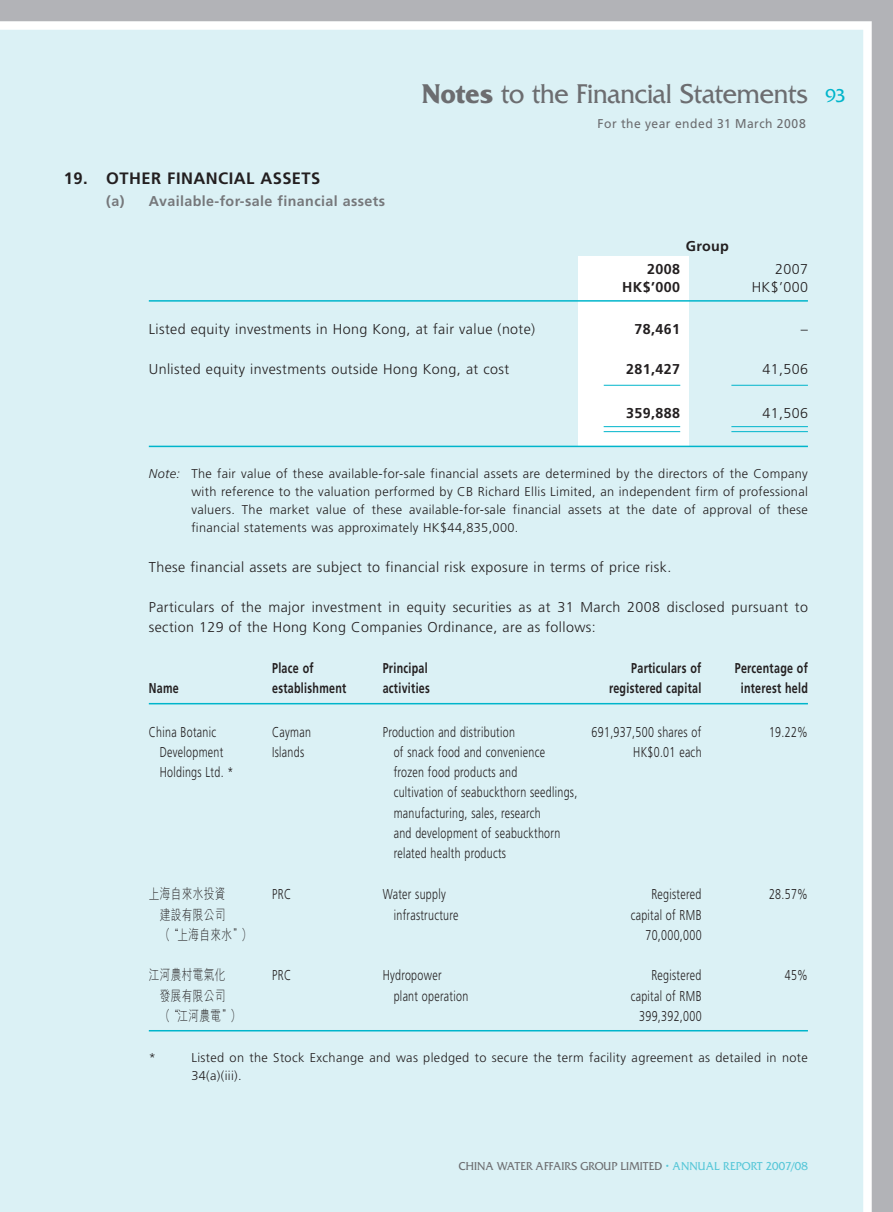
<style>
.page{position:relative;width:893px;height:1212px;background:#fff}
.page>*{position:absolute;margin:0;border:0;box-sizing:border-box;transform-origin:0 0}
.t1{font:28.5px "Friz Quadrata Std";letter-spacing:-.015em;color:#6c6d70;scale:.95 1}
.t2{font:700 16.5px "Frutiger LT Std";letter-spacing:.03em;color:#231f20}
.t3{font:300 14.25px/20.2px "Frutiger LT Std";letter-spacing:.03em;color:#231f20;scale:.75 1}
.t4{font:300 14.25px/20.2px "Frutiger LT Std";letter-spacing:.03em;color:#231f20}
.t5{font:700 14.25px "Frutiger LT Std";letter-spacing:.03em;color:#231f20;scale:.75 1}
.t6{font:14.25px "M Hei HK Light B5 pc H";letter-spacing:.03em;color:#231f20;scale:.75 1}
.t7{font:700 14.25px "Frutiger LT Std";letter-spacing:.03em;color:#76787b}
.t8{font:700 14.25px "Frutiger LT Std";letter-spacing:.03em;color:#231f20}
.t9{font:300 12.75px/18px "Frutiger LT Std";letter-spacing:.03em;color:#231f20;text-align:justify}
.t10{font:12.75px "Frutiger LT Std";letter-spacing:.04em;color:#6c6d70;scale:.95 1}
.t11{font:12px "Friz Quadrata Std";letter-spacing:.01em;color:#6c6d70;scale:.95 1}
.s1{font-weight:700}
.s2{font-size:19.5px;color:#00b5cb}
.s3{font-style:italic}
.s4{color:#58c7d8}
</style>
<div class="page">
<div style="left:1px;top:0;width:892px;height:1212px;background:#dbf1f5"></div>
<svg style="left:0;top:0;width:1px;height:1212px"></svg>
<div style="left:578px;top:257px;width:111px;height:189px;background:#fff"></div>
<hr style="left:149px;top:300px;width:659px;height:2px;background:#00b5cb">
<hr style="left:604px;top:385px;width:76px;height:1px;background:#00b5cb">
<hr style="left:731px;top:385px;width:77px;height:1px;background:#00b5cb">
<hr style="left:604px;top:426px;width:76px;height:1px;background:#00b5cb">
<hr style="left:604px;top:431px;width:76px;height:1px;background:#00b5cb">
<hr style="left:731px;top:426px;width:77px;height:1px;background:#00b5cb">
<hr style="left:731px;top:431px;width:77px;height:1px;background:#00b5cb">
<hr style="left:149px;top:446px;width:659px;height:1px;background:#00b5cb">
<hr style="left:149px;top:703px;width:659px;height:1px;background:#00b5cb">
<hr style="left:149px;top:1030px;width:659px;height:1px;background:#00b5cb">
<h1 class="t1" style="left:422px;top:83px;width:448px"><span class="s1">Notes</span> to the Financial Statements <span class="s2">93</span></h1>
<p class="t2" style="left:64px;top:168px;width:258px">19. OTHER FINANCIAL ASSETS</p>
<p class="t7" style="left:106px;top:193px;width:280px">(a) Available-for-sale financial assets</p>
<p class="t10" style="left:598px;top:115px;width:221px">For the year ended 31 March 2008</p>
<p class="t8" style="left:686px;top:238px;width:45px">Group</p>
<p class="t8" style="left:647px;top:261px;width:34px">2008</p>
<p class="t4" style="left:775px;top:261px;width:34px">2007</p>
<p class="t8" style="left:622px;top:279px;width:59px">HK$’000</p>
<p class="t4" style="left:752px;top:279px;width:58px">HK$’000</p>
<p class="t4" style="left:149px;top:320px;width:388px">Listed equity investments in Hong Kong, at fair value (note)</p>
<p class="t8" style="left:634px;top:320px;width:47px">78,461</p>
<p class="t4" style="left:801px;top:320px;width:9px">–</p>
<p class="t4" style="left:149px;top:361px;width:362px">Unlisted equity investments outside Hong Kong, at cost</p>
<p class="t8" style="left:626px;top:361px;width:55px">281,427</p>
<p class="t4" style="left:762px;top:361px;width:47px">41,506</p>
<p class="t8" style="left:626px;top:404px;width:55px">359,888</p>
<p class="t4" style="left:762px;top:404px;width:47px">41,506</p>
<p class="t9" style="left:191px;top:466px;width:618px;text-indent:-43px"><span class="s3">Note:</span> The fair value of these available-for-sale financial assets are determined by the directors of the Company with reference to the valuation performed by CB Richard Ellis Limited, an independent firm of professional valuers. The market value of these available-for-sale financial assets at the date of approval of these financial statements was approximately HK$44,835,000.</p>
<p class="t4" style="left:149px;top:558px;width:524px">These financial assets are subject to financial risk exposure in terms of price risk.</p>
<p class="t4" style="left:149px;top:598px;width:661px">Particulars of the major investment in equity securities as at 31 March 2008 disclosed pursuant to section 129 of the Hong Kong Companies Ordinance, are as follows:</p>
<p class="t5" style="left:272px;top:659px;width:57px">Place of</p>
<p class="t5" style="left:383px;top:659px;width:62px">Principal</p>
<p class="t5" style="left:631px;top:659px;width:95px">Particulars of</p>
<p class="t5" style="left:735px;top:659px;width:99px">Percentage of</p>
<p class="t5" style="left:149px;top:679px;width:41px">Name</p>
<p class="t5" style="left:272px;top:679px;width:100px">establishment</p>
<p class="t5" style="left:383px;top:679px;width:64px">activities</p>
<p class="t5" style="left:609px;top:679px;width:125px">registered capital</p>
<p class="t5" style="left:741px;top:679px;width:91px">interest held</p>
<p class="t3" style="left:149px;top:723px;width:91px">China Botanic</p>
<p class="t3" style="left:272px;top:723px;width:53px">Cayman</p>
<p class="t3" style="left:383px;top:723px;width:178px">Production and distribution</p>
<p class="t3" style="left:592px;top:723px;width:148px">691,937,500 shares of</p>
<p class="t3" style="left:769px;top:723px;width:53px">19.22%</p>
<p class="t3" style="left:160px;top:743px;width:86px">Development</p>
<p class="t3" style="left:272px;top:743px;width:44px">Islands</p>
<p class="t3" style="left:394px;top:743px;width:203px">of snack food and convenience</p>
<p class="t3" style="left:633px;top:743px;width:93px">HK$0.01 each</p>
<p class="t3" style="left:160px;top:763px;width:100px">Holdings Ltd. *</p>
<p class="t3" style="left:394px;top:763px;width:246px">frozen food products and<br>cultivation of seabuckthorn seedlings, manufacturing, sales, research<br>and development of seabuckthorn related health products</p>
<p class="t6" style="left:149px;top:889px;width:104px">上海自來水投資</p>
<p class="t3" style="left:272px;top:886px;width:27px">PRC</p>
<p class="t3" style="left:383px;top:886px;width:86px">Water supply</p>
<p class="t3" style="left:651px;top:886px;width:68px">Registered</p>
<p class="t3" style="left:769px;top:886px;width:53px">28.57%</p>
<p class="t6" style="left:160px;top:909px;width:89px">建設有限公司</p>
<p class="t3" style="left:394px;top:906px;width:88px">infrastructure</p>
<p class="t3" style="left:631px;top:906px;width:96px">capital of RMB</p>
<p class="t6" style="left:160px;top:929px;width:124px">（“上海自來水”）</p>
<p class="t3" style="left:645px;top:926px;width:76px">70,000,000</p>
<p class="t6" style="left:149px;top:970px;width:104px">江河農村電氣化</p>
<p class="t3" style="left:272px;top:967px;width:27px">PRC</p>
<p class="t3" style="left:383px;top:967px;width:80px">Hydropower</p>
<p class="t3" style="left:651px;top:967px;width:68px">Registered</p>
<p class="t3" style="left:785px;top:967px;width:32px">45%</p>
<p class="t6" style="left:160px;top:990px;width:89px">發展有限公司</p>
<p class="t3" style="left:394px;top:987px;width:101px">plant operation</p>
<p class="t3" style="left:631px;top:987px;width:96px">capital of RMB</p>
<p class="t6" style="left:160px;top:1010px;width:110px">（“江河農電”）</p>
<p class="t3" style="left:639px;top:1007px;width:85px">399,392,000</p>
<p class="t9" style="left:149px;top:1050px;width:9px">*</p>
<p class="t9" style="left:191px;top:1050px;width:618px">Listed on the Stock Exchange and was pledged to secure the term facility agreement as detailed in note<br>34(a)(iii).</p>
<p class="t11" style="left:459px;top:1161px;width:369px">CHINA WATER AFFAIRS GROUP LIMITED <span class="s4">• ANNUAL REPORT 2007/08</span></p>
</div>
